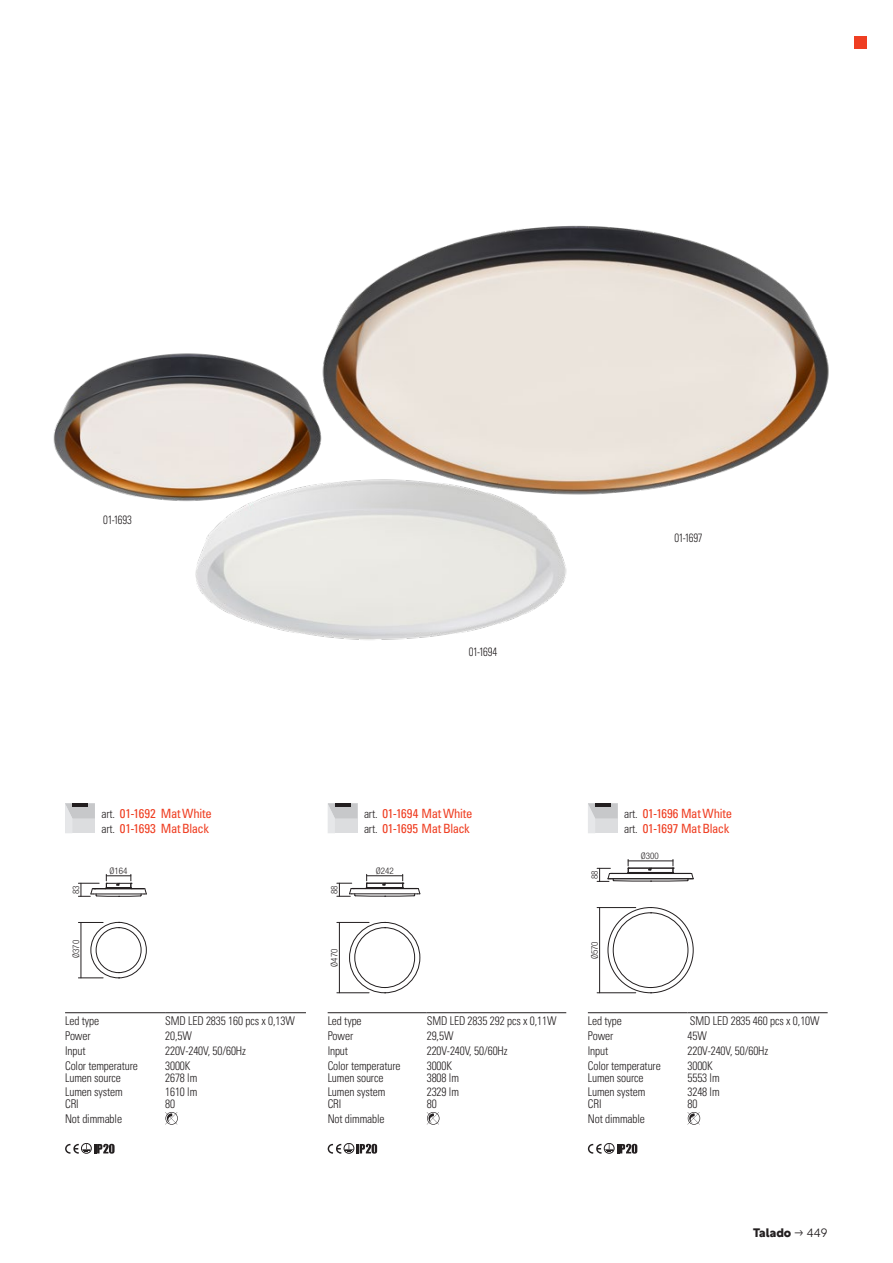
<style>
.page{position:relative;width:893px;height:1263px;background:#fff}
.page>*{position:absolute;margin:0;border:0;box-sizing:border-box;transform-origin:0 0}
.t1{font:condensed 12.75px/15.6px "Univers LT Std";letter-spacing:-.025em;color:#ef3e22}
.t2{font:12px/13.5px "Univers LTCYR 47 Light Cond";letter-spacing:-.01em;color:#231f20;scale:.95 1}
.t3{font:12px "Univers LTCYR 47 Light Cond";letter-spacing:-.01em;color:#231f20;scale:.9 1}
.t4{font:700 12px "Rustica";color:#231f20}
.t5{font:300 condensed 9px "Helvetica Neue LT Pro";color:#231f20}
.s1{font-family:"Univers LTCYR 47 Light Cond";font-stretch:normal;font-size:12px;color:#231f20}
.s2{font-weight:300}
</style>
<div class="page">
<img style="left:195px;top:517px;width:372px;height:123px">
<img style="left:53px;top:353px;width:327px;height:218px">
<hr style="left:81px;top:922px;width:1px;height:56px;background:#231f20">
<svg style="left:78px;top:922px;width:25px;height:1px"></svg>
<svg style="left:78px;top:977px;width:25px;height:1px"></svg>
<div style="left:91px;top:922px;width:56px;height:56px;border:1px solid #231f20;border-radius:50%"></div>
<div style="left:96px;top:927px;width:45px;height:46px;border:1px solid #231f20;border-radius:50%"></div>
<svg style="left:78px;top:874px;width:69px;height:23px"></svg>
<hr style="left:339px;top:922px;width:1px;height:71px;background:#231f20">
<hr style="left:337px;top:922px;width:32px;height:1px;background:#231f20">
<hr style="left:337px;top:992px;width:32px;height:1px;background:#231f20">
<div style="left:349px;top:922px;width:71px;height:71px;border:1px solid #231f20;border-radius:50%"></div>
<div style="left:354px;top:927px;width:61px;height:61px;border:1px solid #231f20;border-radius:50%"></div>
<svg style="left:337px;top:874px;width:83px;height:23px"></svg>
<hr style="left:599px;top:907px;width:1px;height:86px;background:#231f20">
<hr style="left:597px;top:907px;width:39px;height:1px;background:#231f20">
<hr style="left:597px;top:992px;width:39px;height:1px;background:#231f20">
<div style="left:613px;top:912px;width:75px;height:76px;border:1px solid #231f20;border-radius:50%"></div>
<svg style="left:597px;top:859px;width:97px;height:23px"></svg>
<hr style="left:65px;top:1012px;width:100px;height:1px;background:#231f20">
<hr style="left:165px;top:1012px;width:141px;height:1px;background:#231f20">
<svg style="left:165px;top:1112px;width:13px;height:13px"></svg>
<div style="left:81px;top:1143px;width:11px;height:11px;border:1px solid #231f20;border-radius:50%"></div>
<svg style="left:65px;top:1144px;width:50px;height:10px"></svg>
<hr style="left:328px;top:1012px;width:99px;height:1px;background:#231f20">
<hr style="left:427px;top:1012px;width:139px;height:1px;background:#231f20">
<svg style="left:427px;top:1112px;width:12px;height:13px"></svg>
<div style="left:344px;top:1143px;width:10px;height:11px;border:1px solid #231f20;border-radius:50%"></div>
<svg style="left:328px;top:1144px;width:49px;height:10px"></svg>
<hr style="left:588px;top:1012px;width:99px;height:1px;background:#231f20">
<hr style="left:687px;top:1012px;width:141px;height:1px;background:#231f20">
<svg style="left:687px;top:1112px;width:13px;height:13px"></svg>
<div style="left:604px;top:1143px;width:10px;height:11px;border:1px solid #231f20;border-radius:50%"></div>
<svg style="left:588px;top:1144px;width:49px;height:10px"></svg>
<svg style="left:65px;top:803px;width:30px;height:30px"></svg>
<svg style="left:328px;top:803px;width:29px;height:30px"></svg>
<svg style="left:588px;top:803px;width:30px;height:30px"></svg>
<img style="left:301px;top:225px;width:528px;height:292px">
<div style="left:854px;top:36px;width:12px;height:12px;background:#ef3e22"></div>
<p class="t3" style="left:103px;top:511px;width:33px">01-1693</p>
<p class="t3" style="left:469px;top:643px;width:33px">01-1694</p>
<p class="t3" style="left:674px;top:529px;width:33px">01-1697</p>
<p class="t1" style="left:101px;top:805px;width:112px"><span class="s1">art.</span> 01-1692 Mat White <span class="s1">art.</span> 01-1693 Mat Black</p>
<p class="t1" style="left:364px;top:805px;width:110px"><span class="s1">art.</span> 01-1694 Mat White <span class="s1">art.</span> 01-1695 Mat Black</p>
<p class="t1" style="left:624px;top:805px;width:109px"><span class="s1">art.</span> 01-1696 Mat White <span class="s1">art.</span> 01-1697 Mat Black</p>
<p class="t5" style="left:641px;top:851px;width:19px">Ø300</p>
<p class="t5" style="left:109px;top:865px;width:19px">Ø164</p>
<p class="t5" style="left:376px;top:865px;width:19px">Ø242</p>
<p class="t5" style="left:589px;top:879px;width:10px;rotate:-90deg">88</p>
<p class="t5" style="left:71px;top:894px;width:10px;rotate:-90deg">83</p>
<p class="t5" style="left:329px;top:894px;width:10px;rotate:-90deg">88</p>
<p class="t5" style="left:71px;top:958px;width:19px;rotate:-90deg">Ø370</p>
<p class="t5" style="left:329px;top:966px;width:19px;rotate:-90deg">Ø470</p>
<p class="t5" style="left:589px;top:959px;width:19px;rotate:-90deg">Ø570</p>
<p class="t2" style="left:65px;top:1013px;width:37px">Led type</p>
<p class="t2" style="left:165px;top:1013px;width:138px">SMD LED 2835 160 pcs x 0,13W</p>
<p class="t2" style="left:65px;top:1028px;width:28px">Power</p>
<p class="t2" style="left:165px;top:1028px;width:30px">20,5W</p>
<p class="t2" style="left:65px;top:1043px;width:23px">Input</p>
<p class="t2" style="left:165px;top:1043px;width:87px">220V-240V, 50/60Hz</p>
<p class="t2" style="left:65px;top:1058px;width:78px">Color temperature</p>
<p class="t2" style="left:165px;top:1058px;width:28px">3000K</p>
<p class="t2" style="left:65px;top:1071px;width:62px">Lumen source<br>Lumen system</p>
<p class="t2" style="left:165px;top:1071px;width:35px">2678 lm<br>1610 lm</p>
<p class="t2" style="left:65px;top:1096px;width:16px">CRI</p>
<p class="t2" style="left:165px;top:1096px;width:12px">80</p>
<p class="t2" style="left:65px;top:1111px;width:61px">Not dimmable</p>
<p class="t2" style="left:328px;top:1013px;width:37px">Led type</p>
<p class="t2" style="left:427px;top:1013px;width:138px">SMD LED 2835 292 pcs x 0,11W</p>
<p class="t2" style="left:328px;top:1028px;width:28px">Power</p>
<p class="t2" style="left:427px;top:1028px;width:30px">29,5W</p>
<p class="t2" style="left:328px;top:1043px;width:23px">Input</p>
<p class="t2" style="left:427px;top:1043px;width:87px">220V-240V, 50/60Hz</p>
<p class="t2" style="left:328px;top:1058px;width:78px">Color temperature</p>
<p class="t2" style="left:427px;top:1058px;width:28px">3000K</p>
<p class="t2" style="left:328px;top:1071px;width:62px">Lumen source<br>Lumen system</p>
<p class="t2" style="left:427px;top:1071px;width:35px">3808 lm<br>2329 lm</p>
<p class="t2" style="left:328px;top:1096px;width:16px">CRI</p>
<p class="t2" style="left:427px;top:1096px;width:12px">80</p>
<p class="t2" style="left:328px;top:1111px;width:61px">Not dimmable</p>
<p class="t2" style="left:588px;top:1013px;width:37px">Led type</p>
<p class="t2" style="left:690px;top:1013px;width:138px">SMD LED 2835 460 pcs x 0,10W</p>
<p class="t2" style="left:588px;top:1028px;width:28px">Power</p>
<p class="t2" style="left:687px;top:1028px;width:22px">45W</p>
<p class="t2" style="left:588px;top:1043px;width:23px">Input</p>
<p class="t2" style="left:687px;top:1043px;width:87px">220V-240V, 50/60Hz</p>
<p class="t2" style="left:588px;top:1058px;width:78px">Color temperature</p>
<p class="t2" style="left:687px;top:1058px;width:28px">3000K</p>
<p class="t2" style="left:588px;top:1071px;width:62px">Lumen source<br>Lumen system</p>
<p class="t2" style="left:687px;top:1071px;width:35px">5553 lm<br>3248 lm</p>
<p class="t2" style="left:588px;top:1096px;width:16px">CRI</p>
<p class="t2" style="left:687px;top:1096px;width:12px">80</p>
<p class="t2" style="left:588px;top:1111px;width:61px">Not dimmable</p>
<p class="t4" style="left:753px;top:1222px;width:76px">Talado <span class="s2">→ 449</span></p>
</div>
